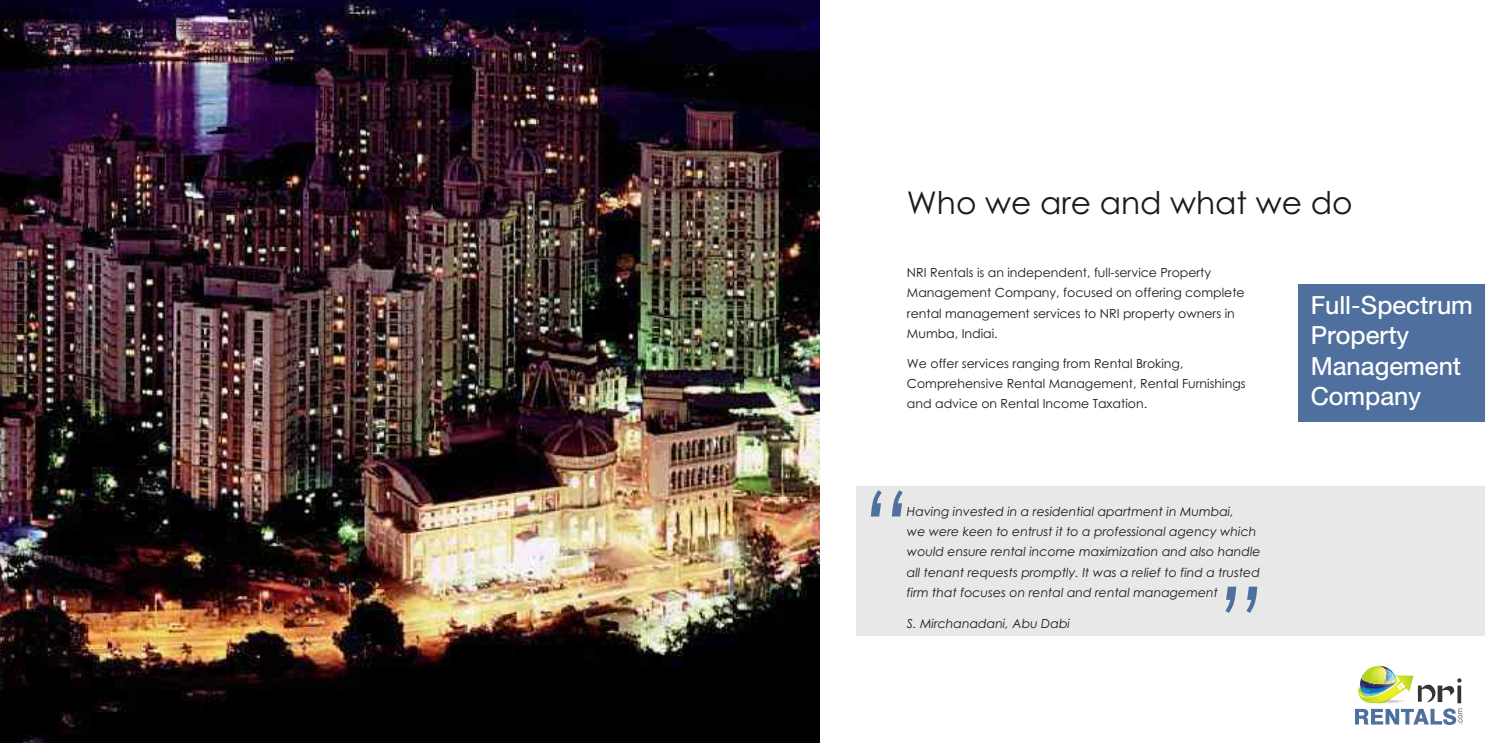
<style>
.page{position:relative;width:1485px;height:743px;background:#fff}
.page>*{position:absolute;margin:0;border:0;box-sizing:border-box;transform-origin:0 0}
.t1{font:31.25px "Century Gothic";color:#1f1a17}
.t2{font:25px/30.2px "Heavenetica 5 PS Bld SH";color:#fff}
.t3{font:12.5px/20px "Century Gothic";color:#1f1a17}
.t4{font:italic 12.5px/20px "Century Gothic";color:#1f1a17}
</style>
<div class="page">
<div style="left:857px;top:485px;width:628px;height:150px;background:#e8e8e8"></div>
<img style="left:1355px;top:665px;width:107px;height:60px">
<div style="left:1298px;top:284px;width:187px;height:137px;background:#4f709e"></div>
<svg style="left:1225px;top:586px;width:32px;height:27px"></svg>
<svg style="left:871px;top:490px;width:32px;height:26px"></svg>
<img style="left:0;top:0;width:819px;height:742px">
<h1 class="t1" style="left:907px;top:190px;width:447px">Who we are and what we do</h1>
<p class="t3" style="left:907px;top:264px;width:339px">NRI Rentals is an independent, full-service Property Management Company, focused on offering complete rental management services to NRI property owners in Mumba, Indiai.</p>
<p class="t3" style="left:907px;top:354px;width:340px">We offer services ranging from Rental Broking,<br>Comprehensive Rental Management, Rental Furnishings and advice on Rental Income Taxation.</p>
<p class="t4" style="left:907px;top:503px;width:355px">Having invested in a residential apartment in Mumbai,<br>we were keen to entrust it to a professional agency which would ensure rental income maximization and also handle all tenant requests promptly. It was a relief to find a trusted firm that focuses on rental and rental management</p>
<p class="t4" style="left:907px;top:614px;width:165px">S. Mirchanadani, Abu Dabi</p>
<h2 class="t2" style="left:1311px;top:289px;width:164px">Full-Spectrum<br>Property<br>Management<br>Company</h2>
</div>
